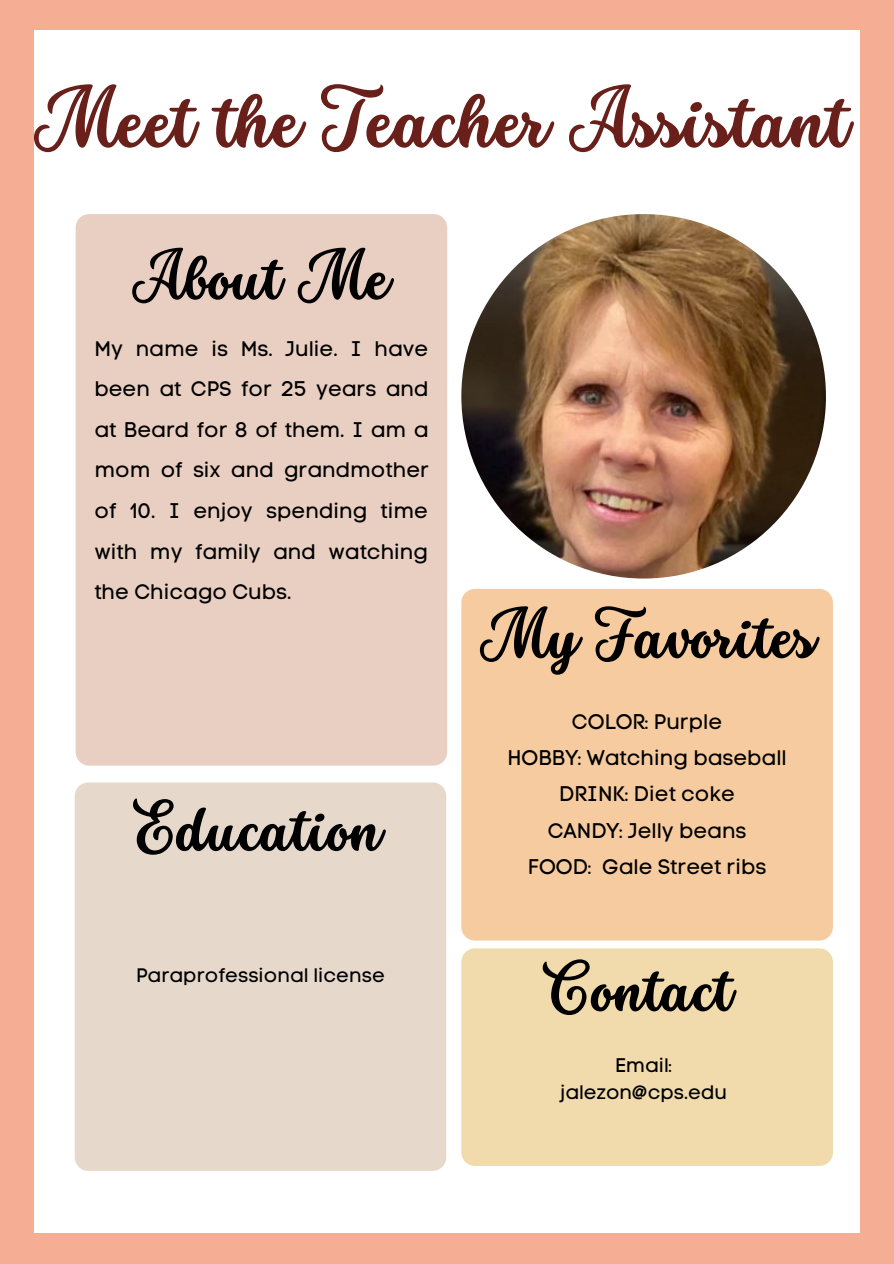
<style>
.page{position:relative;width:894px;height:1264px;background:#fff}
.page>*{position:absolute;margin:0;border:0;box-sizing:border-box;transform-origin:0 0}
.t1{font:70.35px "Stars Love";color:#69201b}
.t2{font:57.75px "Stars Love";color:#000}
.t3{font:21px/40.5px "Code Pro Normal LC";color:#000;text-align:justify}
.t4{font:19.5px/27px "Code Pro Normal LC";color:#000;text-align:center}
</style>
<div class="page">
<div style="left:0;top:0;width:893px;height:1263px;background:#f5ae93"></div>
<div style="left:34px;top:30px;width:825px;height:1203px;background:#fff"></div>
<div style="left:75px;top:782px;width:371px;height:388px;background:#e6d9cb;border-radius:14px"></div>
<img style="left:461px;top:214px;width:364px;height:364px;border-radius:50%">
<div style="left:76px;top:214px;width:371px;height:551px;background:#e9cfc1;border-radius:14px"></div>
<div style="left:461px;top:948px;width:371px;height:217px;background:#f1daab;border-radius:14px"></div>
<div style="left:461px;top:589px;width:371px;height:351px;background:#f6cb9f;border-radius:14px"></div>
<h1 class="t1" style="left:34px;top:82px;width:814px">Meet the Teacher Assistant</h1>
<h2 class="t2" style="left:132px;top:246px;width:258px">About Me</h2>
<p class="t3" style="left:94px;top:328px;width:336px">My name is Ms. Julie. I have been at CPS for 25 years and at Beard for 8 of them. I am a mom of six and grandmother of 10. I enjoy spending time with my family and watching the Chicago Cubs.</p>
<h2 class="t2" style="left:133px;top:797px;width:249px">Education</h2>
<h2 class="t2" style="left:480px;top:604px;width:336px">My Favorites</h2>
<p class="t3" style="left:507px;top:704px;width:281px;line-height:36px;text-align:center">COLOR: Purple<br>HOBBY: Watching baseball<br>DRINK: Diet coke<br>CANDY: Jelly beans<br>FOOD: Gale Street ribs</p>
<p class="t4" style="left:136px;top:961px;width:250px">Paraprofessional license</p>
<h2 class="t2" style="left:542px;top:957px;width:190px">Contact</h2>
<p class="t4" style="left:560px;top:1051px;width:168px">Email: jalezon@cps.edu</p>
</div>
